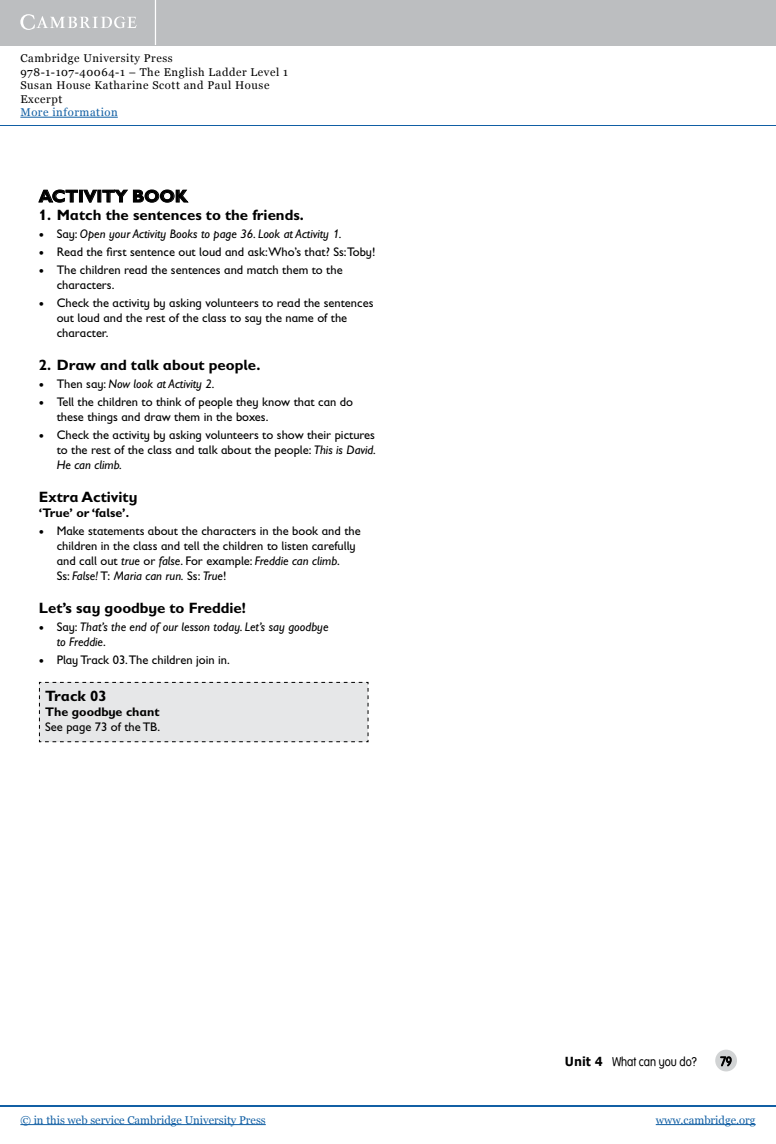
<style>
.page{position:relative;width:776px;height:1144px;background:#fff}
.page>*{position:absolute;margin:0;border:0;box-sizing:border-box;transform-origin:0 0}
.t1{font:700 17.5px "Gill Sans Infant Std";color:#000}
.t2{font:700 15px "Gill Sans Infant Std";color:#000}
.t3{font:12.5px/15px "Gill Sans Infant Std";color:#000}
.t4{font:italic 12.5px/15px "Gill Sans Infant Std";color:#000}
.t5{font:700 12.5px "Gill Sans Infant Std";color:#000}
.t6{font:12.5px "VAG Roundeddz Normal";color:#000;scale:.9 1}
.t7{font:11.25px/13.4px "Georgia";letter-spacing:.05em;color:#000}
.t8{font:11.25px "Georgia";color:#115fa4}
.t9{font:11.25px "Georgia";letter-spacing:.05em;color:#115fa4}
.s1{font-style:normal;font-size:15px}
.s2{font-style:normal}
.s3{font-size:15px}
.s4{font-style:italic}
.s5{font-family:"Verdana";font-weight:700}
</style>
<div class="page">
<div style="left:0;top:0;width:776px;height:45px;background:#bcbec0"></div>
<hr style="left:155px;top:0;width:1px;height:45px;background:#fff">
<svg style="left:20px;top:14px;width:117px;height:16px"></svg>
<hr style="left:20px;top:117px;width:98px;height:1px;background:#115fa4">
<hr style="left:0;top:125px;width:776px;height:1px;background:#115fa4">
<hr style="left:0;top:1104px;width:776px;height:1px;background:#115fa4">
<hr style="left:20px;top:1124px;width:246px;height:1px;background:#115fa4">
<hr style="left:656px;top:1124px;width:100px;height:1px;background:#115fa4">
<div style="left:715px;top:1049px;width:22px;height:22px;background:#d1d3d4;border-radius:50%"></div>
<svg style="left:720px;top:1051px;width:12px;height:14px"></svg>
<svg style="left:38px;top:189px;width:150px;height:14px"></svg>
<div style="left:39px;top:681px;width:330px;height:61px;background:#e6e7e8"></div>
<p class="t7" style="left:20px;top:52px;width:269px">Cambridge University Press<br>978-1-107-40064-1 – The English Ladder Level 1<br>Susan House Katharine Scott and Paul House<br>Excerpt</p>
<p class="t9" style="left:20px;top:105px;width:99px">More information</p>
<h1 class="t1" style="left:39px;top:186px;width:150px">ACTIVITY BOOK</h1>
<p class="t2" style="left:39px;top:206px;width:266px">1. Match the sentences to the friends.</p>
<p class="t4" style="left:39px;top:226px;width:304px"><span class="s1">•</span> <span class="s2">Say:</span> Open your Activity Books to page 36. Look at Activity 1.</p>
<p class="t3" style="left:39px;top:244px;width:338px"><span class="s3">•</span> Read the first sentence out loud and ask:Who’s that? Ss:Toby!</p>
<p class="t3" style="left:57px;top:262px;width:288px;text-indent:-18px"><span class="s3">•</span> The children read the sentences and match them to the characters.</p>
<p class="t3" style="left:57px;top:295px;width:318px;text-indent:-18px"><span class="s3">•</span> Check the activity by asking volunteers to read the sentences out loud and the rest of the class to say the name of the character.</p>
<p class="t2" style="left:39px;top:356px;width:223px">2. Draw and talk about people.</p>
<p class="t4" style="left:39px;top:376px;width:177px"><span class="s1">•</span> <span class="s2">Then say:</span> Now look at Activity 2.</p>
<p class="t3" style="left:57px;top:394px;width:298px;text-indent:-18px"><span class="s3">•</span> Tell the children to think of people they know that can do these things and draw them in the boxes.</p>
<p class="t3" style="left:57px;top:427px;width:321px;text-align:justify;text-indent:-18px"><span class="s3">•</span> Check the activity by asking volunteers to show their pictures to the rest of the class and talk about the people: <span class="s4">This is David.<br>He can climb.</span></p>
<p class="t2" style="left:39px;top:488px;width:100px">Extr a Activity</p>
<p class="t5" style="left:39px;top:505px;width:92px">‘True’ or ‘false’.</p>
<p class="t3" style="left:57px;top:523px;width:306px;text-indent:-18px"><span class="s3">•</span> Make statements about the characters in the book and the children in the class and tell the children to listen carefully and call out <span class="s4">true</span> or <span class="s4">false</span>. For example: <span class="s4">Freddie can climb</span>.<br>Ss: <span class="s4">False!</span> T: <span class="s4">Maria can run.</span> Ss: <span class="s4">True</span>!</p>
<p class="t2" style="left:39px;top:599px;width:208px">Let’s say goodbye to Freddie!</p>
<p class="t4" style="left:57px;top:619px;width:273px;text-indent:-18px"><span class="s1">•</span> <span class="s2">Say:</span> That’s the end of our lesson today. Let’s say goodbye to Freddie<span class="s2">.</span></p>
<p class="t3" style="left:39px;top:652px;width:192px"><span class="s3">•</span> Play Track 03.The children join in.</p>
<p class="t2" style="left:45px;top:686px;width:63px">Track 03</p>
<p class="t5" style="left:45px;top:703px;width:116px">The goodbye chant</p>
<p class="t3" style="left:45px;top:718px;width:116px">See page 73 of the TB.</p>
<p class="t6" style="left:565px;top:1054px;width:148px"><span class="s5">Unit 4</span> What can you do?</p>
<p class="t8" style="left:20px;top:1112px;width:247px">© in this web service Cambridge University Press</p>
<p class="t8" style="left:656px;top:1112px;width:101px">www.cambridge.org</p>
</div>
